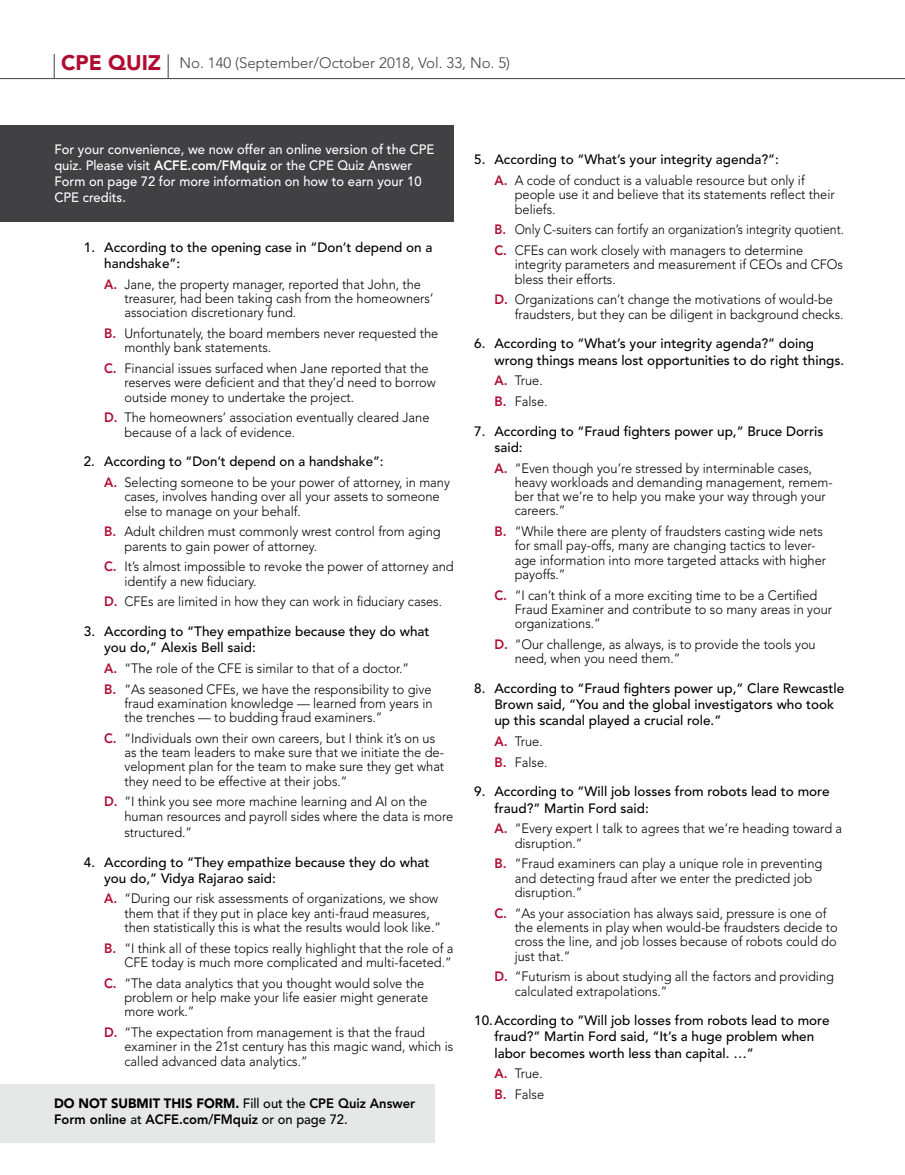
<style>
.page{position:relative;width:905px;height:1175px;background:#fff}
.page>*{position:absolute;margin:0;border:0;box-sizing:border-box;transform-origin:0 0}
.t1{font:300 15px "Avenir";color:#414042}
.t2{font:300 13.5px/14.2px "Avenir";color:#000;scale:.95 1}
.t3{font:500 13.5px/16.2px "Avenir";color:#000}
.t4{font:500 13.5px/16.2px "Avenir";color:#fff;scale:.96 1}
.t5{font:300 13.5px/20.7px "Avenir";color:#000;scale:.91 1}
.t6{font:800 13.5px/16.2px "Avenir";color:#000;scale:.96 1}
.s1{font-weight:900;font-size:21px;color:#b10a32}
.s2{font-weight:800}
.s3{font-weight:800;color:#b10a32}
.s4{font-weight:500}
.s5{font-weight:900}
.s6{font-weight:300}
</style>
<div class="page">
<hr style="left:0;top:78px;width:904px;height:1px;background:#414042">
<svg style="left:54px;top:54px;width:1px;height:24px"></svg>
<svg style="left:168px;top:54px;width:1px;height:24px"></svg>
<div style="left:0;top:1083px;width:435px;height:59px;background:#e6e7e7"></div>
<div style="left:0;top:125px;width:454px;height:96px;background:#414042"></div>
<p class="t1" style="left:61px;top:54px;width:450px"><span class="s1">CPE QUIZ</span> No. 140 (September/October 2018, Vol. 33, No. 5)</p>
<p class="t4" style="left:54px;top:141px;width:397px">For your convenience, we now offer an online version of the CPE quiz. Please visit <span class="s2">ACFE.com/FMquiz</span> or the CPE Quiz Answer Form on page 72 for more information on how to earn your 10<br>CPE credits.</p>
<p class="t3" style="left:104px;top:239px;width:330px;text-indent:-20px">1. According to the opening case in “Don’t depend on a handshake”:</p>
<p class="t2" style="left:124px;top:277px;width:326px;text-indent:-20px"><span class="s3">A.</span> Jane, the property manager, reported that John, the treasurer, had been taking cash from the homeowners’ association discretionary fund.</p>
<p class="t2" style="left:124px;top:326px;width:332px;text-indent:-20px"><span class="s3">B.</span> Unfortunately, the board members never requested the monthly bank statements.</p>
<p class="t2" style="left:124px;top:361px;width:329px;text-indent:-20px"><span class="s3">C.</span> Financial issues surfaced when Jane reported that the reserves were deficient and that they’d need to borrow outside money to undertake the project.</p>
<p class="t2" style="left:124px;top:410px;width:322px;text-indent:-20px"><span class="s3">D.</span> The homeowners’ association eventually cleared Jane because of a lack of evidence.</p>
<p class="t2" style="left:104px;top:451px;width:365px;line-height:20.7px;text-indent:-20px"><span class="s4">2. According to “Don’t depend on a handshake”:<br></span><span class="s3">A.</span> Selecting someone to be your power of attorney, in many</p>
<p class="t2" style="left:124px;top:489px;width:333px">cases, involves handing over all your assets to someone else to manage on your behalf.</p>
<p class="t2" style="left:124px;top:524px;width:334px;text-indent:-20px"><span class="s3">B.</span> Adult children must commonly wrest control from aging parents to gain power of attorney.</p>
<p class="t2" style="left:124px;top:559px;width:348px;text-indent:-20px"><span class="s3">C.</span> It’s almost impossible to revoke the power of attorney and identify a new fiduciary.</p>
<p class="t2" style="left:104px;top:594px;width:357px"><span class="s3">D.</span> CFEs are limited in how they can work in fiduciary cases.</p>
<p class="t3" style="left:104px;top:623px;width:327px;text-indent:-20px">3. According to “They empathize because they do what you do,” Alexis Bell said:</p>
<p class="t2" style="left:104px;top:658px;width:346px;line-height:20.7px"><span class="s3">A.</span> “The role of the CFE is similar to that of a doctor.”<br><span class="s3">B.</span> “As seasoned CFEs, we have the responsibility to give</p>
<p class="t2" style="left:124px;top:696px;width:326px">fraud examination knowledge — learned from years in the trenches — to budding fraud examiners.”</p>
<p class="t2" style="left:124px;top:731px;width:338px;text-indent:-20px"><span class="s3">C.</span> “Individuals own their own careers, but I think it’s on us as the team leaders to make sure that we initiate the de&shy;velopment plan for the team to make sure they get what they need to be effective at their jobs.”</p>
<p class="t2" style="left:124px;top:794px;width:347px;text-indent:-20px"><span class="s3">D.</span> “I think you see more machine learning and AI on the human resources and payroll sides where the data is more</p>
<p class="t2" style="left:124px;top:825px;width:73px">structured.”</p>
<p class="t3" style="left:104px;top:854px;width:327px;text-indent:-20px">4. According to “They empathize because they do what you do,” Vidya Rajarao said:</p>
<p class="t2" style="left:124px;top:891px;width:335px;text-indent:-20px"><span class="s3">A.</span> “During our risk assessments of organizations, we show them that if they put in place key anti-fraud measures, then statistically this is what the results would look like.”</p>
<p class="t2" style="left:104px;top:941px;width:369px;text-align:right"><span class="s3">B.</span> “I think all of these topics really highlight that the role of a<br>CFE today is much more complicated and multi-faceted.”</p>
<p class="t2" style="left:124px;top:976px;width:321px;text-indent:-20px"><span class="s3">C.</span> “The data analytics that you thought would solve the problem or help make your life easier might generate more work.”</p>
<p class="t2" style="left:124px;top:1025px;width:347px;text-indent:-20px"><span class="s3">D.</span> “The expectation from management is that the fraud examiner in the 21st century has this magic wand, which is called advanced data analytics.”</p>
<p class="t6" style="left:54px;top:1095px;width:378px"><span class="s5">DO NOT SUBMIT THIS FORM.</span> <span class="s4">Fill out the</span> CPE Quiz Answer<br>Form online <span class="s4">at</span> ACFE.com/FMquiz <span class="s4">or on page 72.</span></p>
<p class="t3" style="left:494px;top:150px;width:312px;line-height:20.7px;text-indent:-20px">5. According to “What’s your integrity agenda?”:<br><span class="s3">A.</span> <span class="s6">A code of conduct is a valuable resource but only if</span></p>
<p class="t2" style="left:514px;top:187px;width:338px">people use it and believe that its statements reflect their beliefs.</p>
<p class="t5" style="left:494px;top:219px;width:385px"><span class="s3">B.</span> Only C-suiters can fortify an organization’s integrity quotient.<br><span class="s3">C.</span> CFEs can work closely with managers to determine</p>
<p class="t2" style="left:514px;top:257px;width:347px">integrity parameters and measurement if CEOs and CFOs bless their efforts.</p>
<p class="t2" style="left:514px;top:292px;width:347px;text-indent:-20px"><span class="s3">D.</span> Organizations can’t change the motivations of would-be fraudsters, but they can be diligent in background checks.</p>
<p class="t3" style="left:494px;top:336px;width:351px;text-indent:-20px">6. According to “What’s your integrity agenda?” doing wrong things means lost opportunities to do right things.</p>
<p class="t2" style="left:494px;top:370px;width:57px;line-height:20.7px"><span class="s3">A.</span> True.<br><span class="s3">B.</span> False.</p>
<p class="t3" style="left:494px;top:423px;width:330px;text-indent:-20px">7. According to “Fraud fighters power up,” Bruce Dorris said:</p>
<p class="t2" style="left:514px;top:461px;width:336px;text-indent:-20px"><span class="s3">A.</span> “Even though you’re stressed by interminable cases, heavy workloads and demanding management, remem&shy;ber that we’re to help you make your way through your careers.”</p>
<p class="t2" style="left:514px;top:524px;width:329px;text-indent:-20px"><span class="s3">B.</span> “While there are plenty of fraudsters casting wide nets for small pay-offs, many are changing tactics to lever&shy;age information into more targeted attacks with higher payoffs.”</p>
<p class="t2" style="left:514px;top:588px;width:335px;text-indent:-20px"><span class="s3">C.</span> “I can’t think of a more exciting time to be a Certified<br>Fraud Examiner and contribute to so many areas in your organizations.”</p>
<p class="t2" style="left:514px;top:637px;width:318px;text-indent:-20px"><span class="s3">D.</span> “Our challenge, as always, is to provide the tools you need, when you need them.”</p>
<p class="t3" style="left:494px;top:680px;width:351px;text-indent:-20px">8. According to “Fraud fighters power up,” Clare Rewcastle<br>Brown said, “You and the global investigators who took up this scandal played a crucial role.”</p>
<p class="t2" style="left:494px;top:731px;width:57px;line-height:20.7px"><span class="s3">A.</span> True.<br><span class="s3">B.</span> False.</p>
<p class="t3" style="left:494px;top:784px;width:336px;text-indent:-20px">9. According to ”Will job losses from robots lead to more fraud?” Martin Ford said:</p>
<p class="t2" style="left:514px;top:821px;width:346px;text-indent:-20px"><span class="s3">A.</span> “Every expert I talk to agrees that we’re heading toward a disruption.”</p>
<p class="t2" style="left:514px;top:856px;width:325px;text-indent:-20px"><span class="s3">B.</span> “Fraud examiners can play a unique role in preventing and detecting fraud after we enter the predicted job disruption.”</p>
<p class="t2" style="left:514px;top:906px;width:341px;text-indent:-20px"><span class="s3">C.</span> “As your association has always said, pressure is one of the elements in play when would-be fraudsters decide to cross the line, and job losses because of robots could do just that.”</p>
<p class="t2" style="left:514px;top:969px;width:337px;text-indent:-20px"><span class="s3">D.</span> “Futurism is about studying all the factors and providing calculated extrapolations.”</p>
<p class="t3" style="left:494px;top:1012px;width:336px;text-indent:-20px">10.According to ”Will job losses from robots lead to more fraud?” Martin Ford said, “It’s a huge problem when labor becomes worth less than capital. …”</p>
<p class="t2" style="left:494px;top:1063px;width:54px;line-height:20.7px"><span class="s3">A.</span> True.<br><span class="s3">B.</span> False</p>
</div>
